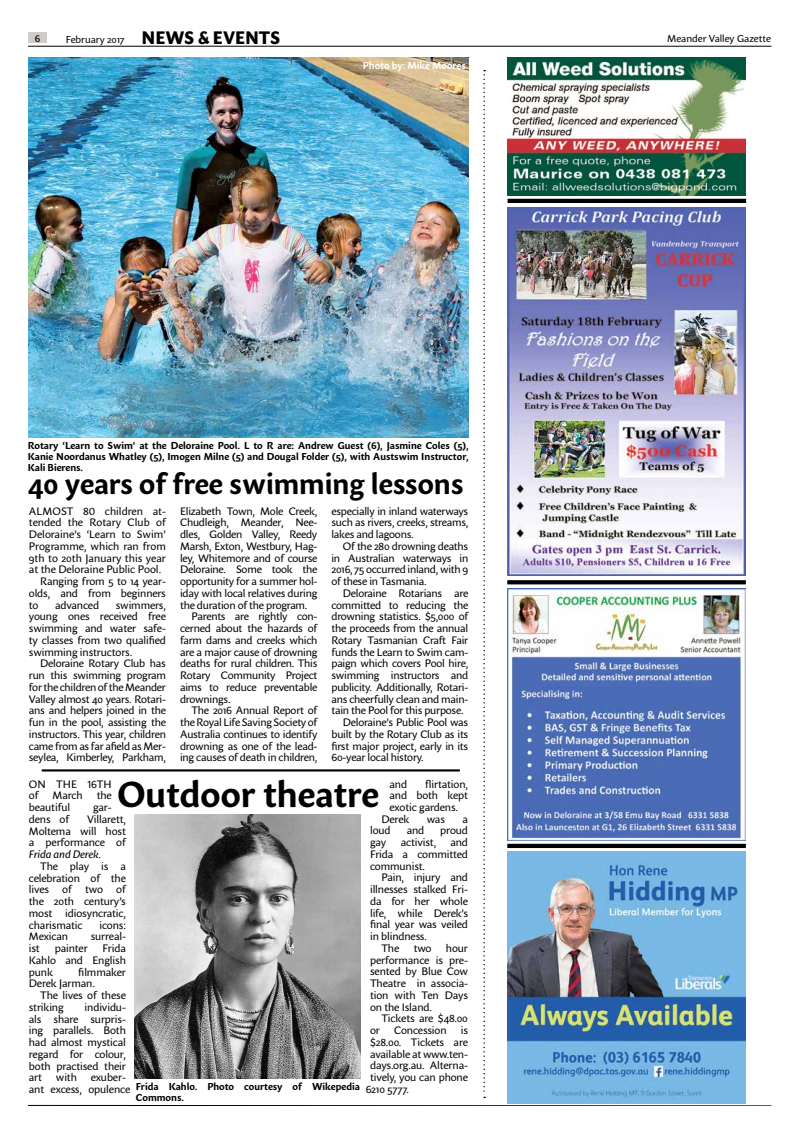
<style>
.page{position:relative;width:800px;height:1134px;background:#fff}
.page>*{position:absolute;margin:0;border:0;box-sizing:border-box;transform-origin:0 0}
.t1{font:700 36px "Sharik Sans";color:#000}
.t2{font:700 29px "Sharik Sans";color:#000}
.t3{font:10.8px/11.7px "Sharik Sans";letter-spacing:-.02em;color:#000;text-align:justify}
.t4{font:10.8px/11.8px "Sharik Sans";color:#000}
.t5{font:700 10px/11px "Sharik Sans";color:#000;text-align:justify}
.t6{font:10px "Sharik Sans";letter-spacing:-.005em;color:#000}
.t7{font:700 10px "Sharik Sans";color:#fff}
.t8{font:500 10px "Sharik Sans";color:#000}
.s1{font-weight:800;font-size:18px}
.s2{font-style:italic}
</style>
<div class="page">
<hr style="left:28px;top:46px;width:743px;height:1px;background:#000">
<div style="left:28px;top:32px;width:19px;height:11px;background:#cfccca"></div>
<svg style="left:28px;top:1105px;width:743px;height:1px"></svg>
<svg style="left:483px;top:70px;width:2px;height:1028px"></svg>
<img style="left:507px;top:589px;width:238px;height:252px">
<img style="left:507px;top:852px;width:238px;height:252px">
<img style="left:507px;top:207px;width:238px;height:369px">
<hr style="left:507px;top:844px;width:238px;height:4px;background:#000">
<svg style="left:507px;top:580px;width:238px;height:4px"></svg>
<hr style="left:507px;top:199px;width:238px;height:4px;background:#000">
<img style="left:507px;top:58px;width:238px;height:137px">
<img style="left:28px;top:58px;width:440px;height:379px">
<hr style="left:42px;top:769px;width:417px;height:3px;background:#000">
<img style="left:134px;top:815px;width:226px;height:264px">
<p class="t8" style="left:35px;top:31px;width:7px">6</p>
<p class="t6" style="left:66px;top:32px;width:216px">February 2017 <span class="s1">NEWS &amp; EVENTS</span></p>
<p class="t6" style="left:667px;top:32px;width:105px">Meander Valley Gazette</p>
<p class="t7" style="left:362px;top:59px;width:104px">Photo by: Mike Moores</p>
<p class="t5" style="left:28px;top:440px;width:442px">Rotary ‘Learn to Swim’ at the Deloraine Pool. L to R are: Andrew Guest (6), Jasmine Coles (5), Kanie Noordanus Whatley (5), Imogen Milne (5) and Dougal Folder (5), with Austswim Instructor, Kali Bierens.</p>
<h2 class="t2" style="left:28px;top:463px;width:436px">40 years of free swimming lessons</h2>
<p class="t4" style="left:29px;top:505px;width:138px">ALMOST 80 children at-</p>
<p class="t4" style="left:29px;top:516px;width:138px">tended the Rotary Club of</p>
<p class="t4" style="left:29px;top:528px;width:138px">Deloraine’s ‘Learn to Swim’</p>
<p class="t4" style="left:29px;top:540px;width:138px">Programme, which ran from</p>
<p class="t4" style="left:29px;top:552px;width:138px">9th to 20th January this year</p>
<p class="t4" style="left:29px;top:563px;width:134px">at the Deloraine Public Pool.</p>
<p class="t3" style="left:40px;top:575px;width:127px">Ranging from 5 to 14 year-</p>
<p class="t3" style="left:29px;top:587px;width:138px">olds, and from beginners</p>
<p class="t3" style="left:29px;top:599px;width:11px">to</p>
<p class="t3" style="left:55px;top:599px;width:45px">advanced</p>
<p class="t3" style="left:29px;top:599px;width:138px;text-indent:87px">swimmers, young ones received free swimming and water safe&shy;ty classes from two qualified swimming instructors.</p>
<p class="t3" style="left:29px;top:657px;width:138px;text-indent:11px">Deloraine Rotary Club has run this swimming program for the children of the Meander Valley almost 40 years. Rotari&shy;ans and helpers joined in the fun in the pool, assisting the instructors. This year, children came from as far afield as Mer&shy;seylea, Kimberley, Parkham,</p>
<p class="t3" style="left:180px;top:505px;width:139px">Elizabeth Town, Mole Creek,</p>
<p class="t3" style="left:180px;top:516px;width:139px">Chudleigh, Meander, Nee-</p>
<p class="t3" style="left:180px;top:528px;width:139px">dles, Golden Valley, Reedy</p>
<p class="t3" style="left:180px;top:540px;width:139px">Marsh, Exton, Westbury, Hag-</p>
<p class="t3" style="left:180px;top:552px;width:139px">ley, Whitemore and of course</p>
<p class="t3" style="left:180px;top:563px;width:139px">Deloraine. Some took the</p>
<p class="t3" style="left:180px;top:575px;width:139px">opportunity for a summer hol-</p>
<p class="t3" style="left:180px;top:587px;width:139px">iday with local relatives during</p>
<p class="t3" style="left:180px;top:599px;width:129px">the duration of the program.</p>
<p class="t3" style="left:191px;top:610px;width:127px">Parents are rightly con-</p>
<p class="t3" style="left:180px;top:622px;width:139px">cerned about the hazards of</p>
<p class="t3" style="left:180px;top:634px;width:139px">farm dams and creeks which</p>
<p class="t3" style="left:180px;top:646px;width:139px">are a major cause of drowning</p>
<p class="t3" style="left:180px;top:657px;width:139px">deaths for rural children. This</p>
<p class="t3" style="left:180px;top:669px;width:139px">Rotary Community Project</p>
<p class="t3" style="left:180px;top:681px;width:139px">aims to reduce preventable</p>
<p class="t3" style="left:180px;top:693px;width:52px">drownings.</p>
<p class="t3" style="left:191px;top:704px;width:127px">The 2016 Annual Report of</p>
<p class="t3" style="left:180px;top:716px;width:139px">the Royal Life Saving Society of</p>
<p class="t3" style="left:180px;top:728px;width:139px">Australia continues to identify</p>
<p class="t3" style="left:180px;top:740px;width:139px">drowning as one of the lead-</p>
<p class="t3" style="left:180px;top:751px;width:139px">ing causes of death in children,</p>
<p class="t3" style="left:331px;top:505px;width:138px">especially in inland waterways such as rivers, creeks, streams, lakes and lagoons.</p>
<p class="t3" style="left:331px;top:540px;width:138px;text-indent:11px">Of the 280 drowning deaths in Australian waterways in 2016, 75 occurred inland, with 9 of these in Tasmania.</p>
<p class="t3" style="left:342px;top:587px;width:127px">Deloraine Rotarians are</p>
<p class="t3" style="left:331px;top:599px;width:138px">committed to reducing the</p>
<p class="t3" style="left:331px;top:610px;width:138px">drowning statistics. $5,000 of</p>
<p class="t3" style="left:331px;top:622px;width:138px">the proceeds from the annual</p>
<p class="t3" style="left:331px;top:634px;width:138px">Rotary Tasmanian Craft Fair</p>
<p class="t3" style="left:331px;top:646px;width:138px">funds the Learn to Swim cam-</p>
<p class="t3" style="left:331px;top:657px;width:138px">paign which covers Pool hire,</p>
<p class="t3" style="left:331px;top:669px;width:138px">swimming instructors and</p>
<p class="t3" style="left:331px;top:681px;width:138px">publicity. Additionally, Rotari-</p>
<p class="t3" style="left:331px;top:693px;width:138px">ans cheerfully clean and main-</p>
<p class="t3" style="left:331px;top:704px;width:133px">tain the Pool for this purpose.</p>
<p class="t3" style="left:342px;top:716px;width:127px">Deloraine’s Public Pool was</p>
<p class="t3" style="left:331px;top:728px;width:138px">built by the Rotary Club as its</p>
<p class="t3" style="left:331px;top:740px;width:138px">first major project, early in its</p>
<p class="t3" style="left:331px;top:751px;width:94px">60-year local history.</p>
<p class="t3" style="left:389px;top:778px;width:19px">and</p>
<p class="t3" style="left:425px;top:778px;width:44px">flirtation,</p>
<p class="t3" style="left:389px;top:789px;width:80px">and both kept</p>
<p class="t3" style="left:389px;top:801px;width:70px">exotic gardens.</p>
<p class="t3" style="left:381px;top:813px;width:29px">Derek</p>
<p class="t3" style="left:426px;top:813px;width:20px">was</p>
<p class="t3" style="left:462px;top:813px;width:7px">a</p>
<p class="t3" style="left:370px;top:825px;width:22px">loud</p>
<p class="t3" style="left:406px;top:825px;width:19px">and</p>
<p class="t3" style="left:440px;top:825px;width:29px">proud</p>
<p class="t3" style="left:370px;top:836px;width:18px">gay</p>
<p class="t3" style="left:400px;top:836px;width:37px">activist,</p>
<h1 class="t1" style="left:117px;top:768px;width:263px">Outdoor theatre</h1>
<p class="t4" style="left:29px;top:778px;width:84px">ON THE 16TH of</p>
<p class="t3" style="left:52px;top:789px;width:32px">March</p>
<p class="t3" style="left:97px;top:789px;width:17px">the</p>
<p class="t3" style="left:29px;top:801px;width:43px">beautiful</p>
<p class="t3" style="left:93px;top:801px;width:20px">gar-</p>
<p class="t3" style="left:29px;top:813px;width:42px">dens of</p>
<p class="t3" style="left:29px;top:813px;width:98px;text-indent:58px">Villarett, Moltema will host a performance of <span class="s2">Frida and Derek</span>.</p>
<p class="t3" style="left:29px;top:860px;width:98px;text-indent:11px">The play is a celebration of the lives of two of the 20th century’s most idiosyncratic, charismatic</p>
<p class="t3" style="left:370px;top:836px;width:99px;text-indent:80px">and Frida a committed communist.</p>
<p class="t3" style="left:381px;top:872px;width:88px">Pain, injury and</p>
<p class="t3" style="left:370px;top:883px;width:99px">illnesses stalked Fri-</p>
<p class="t3" style="left:370px;top:895px;width:99px">da for her whole</p>
<p class="t3" style="left:370px;top:907px;width:99px">life, while Derek’s</p>
<p class="t3" style="left:370px;top:919px;width:99px">final year was veiled</p>
<p class="t3" style="left:370px;top:930px;width:58px">in blindness.</p>
<p class="t3" style="left:381px;top:942px;width:19px">The</p>
<p class="t3" style="left:413px;top:942px;width:19px">two</p>
<p class="t3" style="left:99px;top:919px;width:28px">icons:</p>
<p class="t3" style="left:29px;top:930px;width:41px">Mexican</p>
<p class="t3" style="left:91px;top:930px;width:37px">surreal-</p>
<p class="t3" style="left:29px;top:942px;width:12px">ist</p>
<p class="t3" style="left:55px;top:942px;width:34px">painter</p>
<p class="t3" style="left:370px;top:942px;width:99px;text-indent:76px">hour performance is pre&shy;sented by Blue Cow Theatre in associa&shy;tion with Ten Days on the Island.</p>
<p class="t3" style="left:381px;top:1013px;width:88px">Tickets are $48.00</p>
<p class="t3" style="left:370px;top:1024px;width:11px">or</p>
<p class="t3" style="left:394px;top:1024px;width:54px">Concession</p>
<p class="t3" style="left:460px;top:1024px;width:9px">is</p>
<p class="t3" style="left:370px;top:1036px;width:99px">$28.00. Tickets are</p>
<p class="t3" style="left:370px;top:1048px;width:99px">available at www.ten-</p>
<p class="t3" style="left:370px;top:1060px;width:99px">days.org.au. Alterna-</p>
<p class="t3" style="left:370px;top:1071px;width:99px">tively, you can phone</p>
<p class="t3" style="left:365px;top:1083px;width:45px">6210 5777.</p>
<p class="t3" style="left:29px;top:942px;width:98px;text-indent:74px">Frida Kahlo and English punk</p>
<p class="t3" style="left:29px;top:966px;width:98px;text-indent:49px">filmmaker<br>Derek Jarman.</p>
<p class="t3" style="left:29px;top:989px;width:98px;text-indent:11px">The lives of these striking</p>
<p class="t3" style="left:29px;top:1001px;width:98px;text-indent:56px">individu&shy;als share surpris&shy;ing parallels. Both had almost mystical regard for colour, both practised their art</p>
<p class="t3" style="left:29px;top:1071px;width:103px;text-indent:62px">exuber&shy;ant excess, opulence</p>
<p class="t3" style="left:56px;top:1071px;width:23px">with</p>
<p class="t5" style="left:136px;top:1081px;width:225px">Frida Kahlo. Photo courtesy of Wikepedia<br>Commons.</p>
</div>
